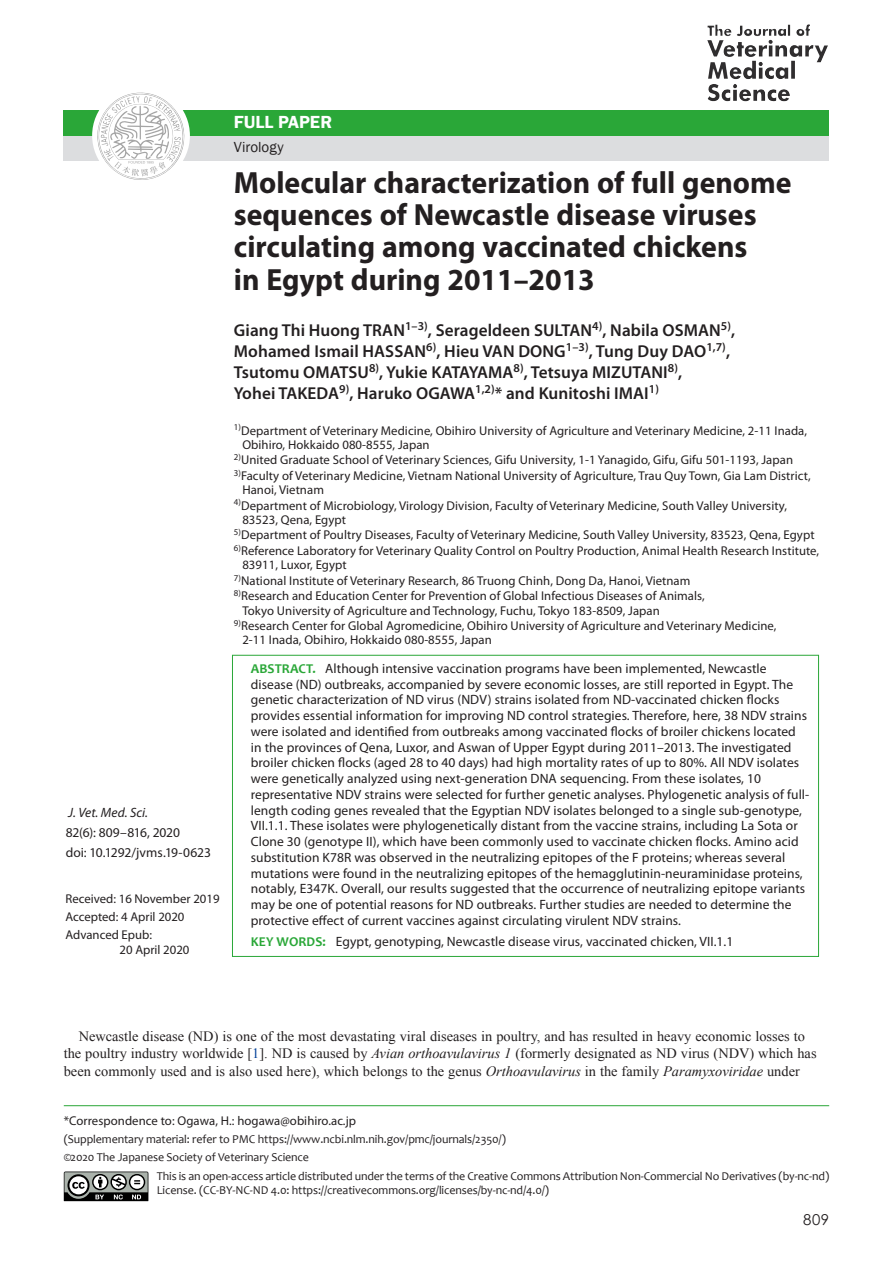
<style>
.page{position:relative;width:893px;height:1263px;background:#fff}
.page>*{position:absolute;margin:0;border:0;box-sizing:border-box;transform-origin:0 0}
.t1{font:700 30.75px/32.2px "Myriad Pro";color:#231f20}
.t2{font:600 18px "Franklin Gothic";color:#fff}
.t3{font:600 17.25px/21px "Myriad Pro";letter-spacing:.005em;color:#231f20}
.t4{font:15px "Franklin Gothic";color:#231f20}
.t5{font:15px "Century Gothic";color:#231f20}
.t6{font:14.25px/17.2px "Times New Roman";color:#231f20}
.t7{font:13.5px/15.8px "Myriad Pro";letter-spacing:.005em;color:#231f20}
.t8{font:italic 13.5px "Myriad Pro";color:#231f20}
.t9{font:12.75px/15.5px "Myriad Pro";letter-spacing:.005em;color:#231f20}
.t10{font:12px/17.9px "Candara";letter-spacing:-.01em;color:#231f20}
.s1{font-family:"Candara";font-weight:700;color:#2aa738}
.s2{color:#003f98}
.s3{font-style:italic}
</style>
<div class="page">
<hr style="left:64px;top:1105px;width:765px;height:1px;background:#2aa738">
<div style="left:64px;top:136px;width:765px;height:25px;background:#dcdddf"></div>
<div style="left:64px;top:111px;width:765px;height:25px;background:#2aa738"></div>
<div style="left:92px;top:87px;width:98px;height:97px;background:#fff;border-radius:50%"></div>
<svg style="left:94px;top:92px;width:93px;height:88px"></svg>
<img style="left:707px;top:24px;width:106px;height:33px">
<svg style="left:64px;top:1171px;width:84px;height:30px"></svg>
<p class="t8" style="left:68px;top:804px;width:81px">J. Vet. Med. Sci.</p>
<p class="t7" style="left:66px;top:822px;width:147px;line-height:20px">82(6): 809–816, 2020<br>doi: 10.1292/jvms.19-0623</p>
<p class="t9" style="left:66px;top:889px;width:156px;line-height:17.9px">Received: 16 November 2019<br>Accepted: 4 April 2020<br>Advanced Epub:</p>
<p class="t9" style="left:120px;top:942px;width:71px">20 April 2020</p>
<h2 class="t2" style="left:234px;top:111px;width:100px">FULL PAPER</h2>
<p class="t4" style="left:234px;top:138px;width:51px">Virology</p>
<h1 class="t1" style="left:234px;top:165px;width:559px">Molecular characterization of full genome sequences of Newcastle disease viruses circulating among vaccinated chickens<br>in Egypt during 2011–2013</h1>
<p class="t3" style="left:234px;top:319px;width:503px">Giang Thi Huong TRAN<sup>1–3)</sup>, Serageldeen SULTAN<sup>4)</sup>, Nabila OSMAN<sup>5)</sup>, Mohamed Ismail HASSAN<sup>6)</sup>, Hieu VAN DONG<sup>1–3)</sup>, Tung Duy DAO<sup>1,7)</sup>, Tsutomu OMATSU<sup>8)</sup>, Yukie KATAYAMA<sup>8)</sup>, Tetsuya MIZUTANI<sup>8)</sup>,<br>Yohei TAKEDA<sup>9)</sup>, Haruko OGAWA<sup>1,2)</sup>* and Kunitoshi IMAI<sup>1)</sup></p>
<p class="t9" style="left:242px;top:423px;width:566px;line-height:14.2px;text-indent:-9px"><sup>1)</sup>Department of Veterinary Medicine, Obihiro University of Agriculture and Veterinary Medicine, 2-11 Inada,<br>Obihiro, Hokkaido 080-8555, Japan</p>
<p class="t9" style="left:234px;top:452px;width:578px"><sup>2)</sup>United Graduate School of Veterinary Sciences, Gifu University, 1-1 Yanagido, Gifu, Gifu 501-1193, Japan<br><sup>3)</sup>Faculty of Veterinary Medicine, Vietnam National University of Agriculture, Trau Quy Town, Gia Lam District,</p>
<p class="t9" style="left:234px;top:482px;width:555px;text-indent:9px">Hanoi, Vietnam<br><sup>4)</sup>Department of Microbiology, Virology Division, Faculty of Veterinary Medicine, South Valley University,</p>
<p class="t9" style="left:234px;top:512px;width:587px;text-indent:9px">83523, Qena, Egypt<br><sup>5)</sup>Department of Poultry Diseases, Faculty of Veterinary Medicine, South Valley University, 83523, Qena, Egypt<br><sup>6)</sup>Reference Laboratory for Veterinary Quality Control on Poultry Production, Animal Health Research Institute,</p>
<p class="t9" style="left:234px;top:557px;width:472px;text-indent:9px">83911, Luxor, Egypt<br><sup>7)</sup>National Institute of Veterinary Research, 86 Truong Chinh, Dong Da, Hanoi, Vietnam<br><sup>8)</sup>Research and Education Center for Prevention of Global Infectious Diseases of Animals,</p>
<p class="t9" style="left:234px;top:602px;width:544px;text-indent:9px">Tokyo University of Agriculture and Technology, Fuchu, Tokyo 183-8509, Japan<br><sup>9)</sup>Research Center for Global Agromedicine, Obihiro University of Agriculture and Veterinary Medicine,</p>
<p class="t9" style="left:242px;top:632px;width:251px">2-11 Inada, Obihiro, Hokkaido 080-8555, Japan</p>
<p class="t7" style="left:251px;top:660px;width:560px"><span class="s1">ABSTRACT.</span> Although intensive vaccination programs have been implemented, Newcastle disease (ND) outbreaks, accompanied by severe economic losses, are still reported in Egypt. The genetic characterization of ND virus (NDV) strains isolated from ND-vaccinated chicken flocks provides essential information for improving ND control strategies. Therefore, here, 38 NDV strains were isolated and identified from outbreaks among vaccinated flocks of broiler chickens located in the provinces of Qena, Luxor, and Aswan of Upper Egypt during 2011–2013. The investigated broiler chicken flocks (aged 28 to 40 days) had high mortality rates of up to 80%. All NDV isolates were genetically analyzed using next-generation DNA sequencing. From these isolates, 10 representative NDV strains were selected for further genetic analyses. Phylogenetic analysis of full&shy;length coding genes revealed that the Egyptian NDV isolates belonged to a single sub-genotype, VII.1.1. These isolates were phylogenetically distant from the vaccine strains, including La Sota or Clone 30 (genotype II), which have been commonly used to vaccinate chicken flocks. Amino acid substitution K78R was observed in the neutralizing epitopes of the F proteins; whereas several mutations were found in the neutralizing epitopes of the hemagglutinin-neuraminidase proteins, notably, E347K. Overall, our results suggested that the occurrence of neutralizing epitope variants may be one of potential reasons for ND outbreaks. Further studies are needed to determine the protective effect of current vaccines against circulating virulent NDV strains.</p>
<p class="t7" style="left:251px;top:933px;width:484px"><span class="s1">KEY WORDS:</span> Egypt, genotyping, Newcastle disease virus, vaccinated chicken, VII.1.1</p>
<p class="t6" style="left:64px;top:1027px;width:754px;text-indent:15px">Newcastle disease (ND) is one of the most devastating viral diseases in poultry, and has resulted in heavy economic losses to the poultry industry worldwide [<span class="s2">1</span>]. ND is caused by <span class="s3">Avian orthoavulavirus 1</span> (formerly designated as ND virus (NDV) which has been commonly used and is also used here), which belongs to the genus <span class="s3">Orthoavulavirus</span> in the family <span class="s3">Paramyxoviridae</span> under</p>
<p class="t9" style="left:64px;top:1113px;width:294px">*Correspondence to: Ogawa, H.: hogawa@obihiro.ac.jp</p>
<p class="t10" style="left:64px;top:1130px;width:444px">(Supplementary material: refer to PMC https://www.ncbi.nlm.nih.gov/pmc/journals/2350/) ©2020 The Japanese Society of Veterinary Science</p>
<p class="t10" style="left:157px;top:1169px;width:674px;line-height:13.5px">This is an open-access article distributed under the terms of the Creative Commons Attribution Non-Commercial No Derivatives (by-nc-nd)<br>License. (CC-BY-NC-ND 4.0: https://creativecommons.org/licenses/by-nc-nd/4.0/)</p>
<p class="t5" style="left:803px;top:1209px;width:27px">809</p>
</div>
